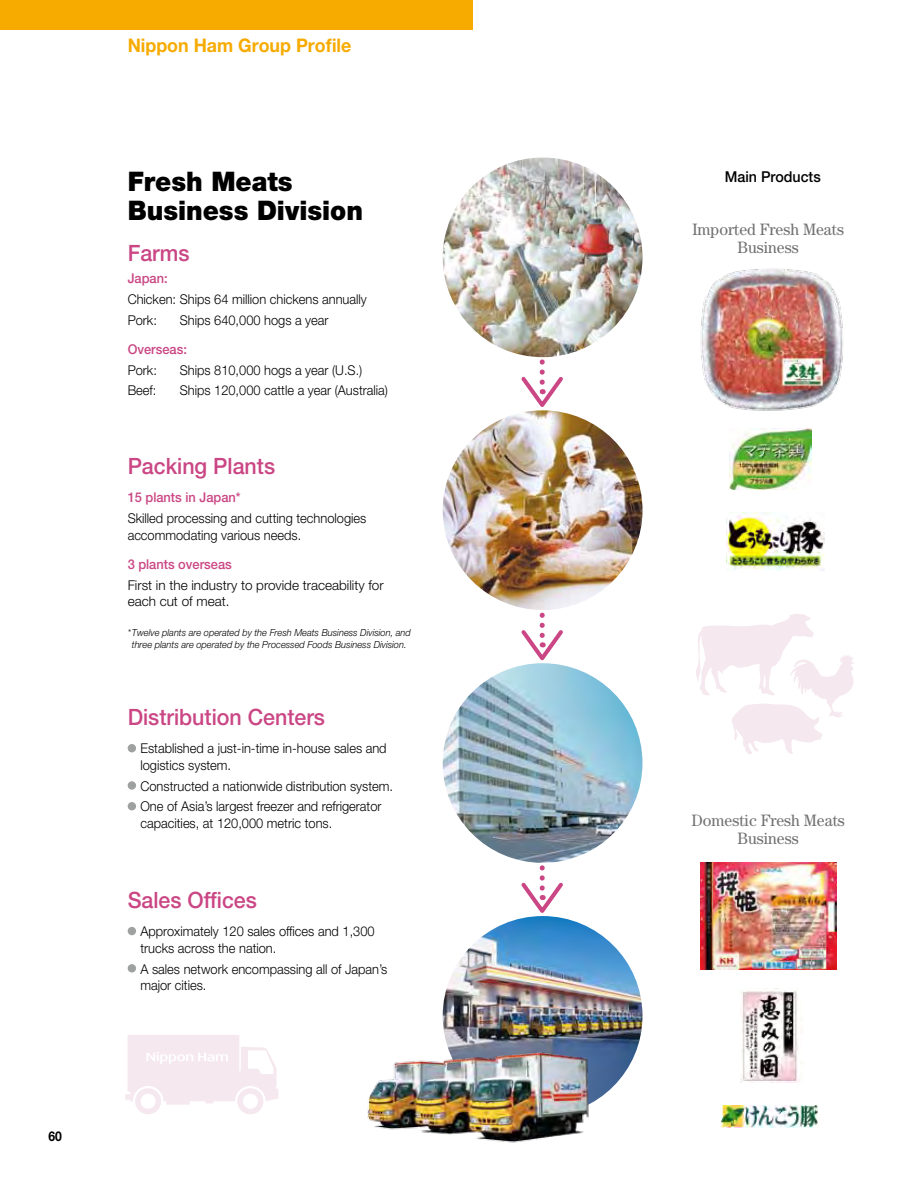
<style>
.page{position:relative;width:915px;height:1191px;background:#fff}
.page>*{position:absolute;margin:0;border:0;box-sizing:border-box;transform-origin:0 0}
.t1{font:900 27px/28.5px "Helvetica Neue LT Std";color:#000;scale:.95 1}
.t2{font:500 22.5px "Helvetica Neue LT Std";color:#ca4684;scale:.95 1}
.t3{font:700 18.75px "Helvetica Neue LT Std";color:#f7ab00;scale:.95 1}
.t4{font:16.5px/18px "Century Std";color:#727171;text-align:center;scale:.95 1}
.t5{font:500 15px "Helvetica Neue LT Std";color:#000;scale:.95 1}
.t6{font:300 13.5px/16.5px "Helvetica Neue LT Std";color:#000;scale:.95 1}
.t7{font:300 13.5px/16.5px "Helvetica Neue LT Std";color:#000}
.t8{font:500 13.5px "Helvetica Neue LT Std";color:#ca4684;scale:.95 1}
.t9{font:700 13.5px "Helvetica Neue LT Std";color:#000;scale:.9 1}
.t10{font:italic 300 9.75px/11.2px "Helvetica Neue LT Std";color:#000;text-align:center;scale:.95 1}
</style>
<div class="page">
<svg style="left:125px;top:1035px;width:153px;height:79px"></svg>
<svg style="left:696px;top:614px;width:158px;height:140px"></svg>
<svg style="left:521px;top:362px;width:42px;height:50px"></svg>
<svg style="left:521px;top:615px;width:42px;height:50px"></svg>
<svg style="left:521px;top:868px;width:42px;height:50px"></svg>
<img style="left:442px;top:410px;width:200px;height:200px;border-radius:100px">
<img style="left:442px;top:157px;width:200px;height:200px;border-radius:100px">
<img style="left:442px;top:916px;width:200px;height:199px;border-radius:100px">
<img style="left:367px;top:1044px;width:236px;height:99px">
<img style="left:442px;top:663px;width:200px;height:200px;border-radius:100px">
<div style="left:0;top:0;width:472px;height:30px;background:#f7ab00"></div>
<div style="left:128px;top:744px;width:8px;height:8px;background:#9fa0a0;border-radius:50%"></div>
<div style="left:128px;top:781px;width:8px;height:8px;background:#9fa0a0;border-radius:50%"></div>
<div style="left:128px;top:802px;width:8px;height:8px;background:#9fa0a0;border-radius:50%"></div>
<div style="left:128px;top:927px;width:8px;height:8px;background:#9fa0a0;border-radius:50%"></div>
<div style="left:128px;top:964px;width:8px;height:8px;background:#9fa0a0;border-radius:50%"></div>
<img style="left:726px;top:513px;width:98px;height:57px">
<img style="left:729px;top:429px;width:81px;height:61px">
<img style="left:701px;top:268px;width:142px;height:143px">
<img style="left:700px;top:862px;width:135px;height:107px">
<img style="left:721px;top:1105px;width:96px;height:22px">
<img style="left:740px;top:988px;width:59px;height:94px">
<p class="t9" style="left:49px;top:1127px;width:17px">60</p>
<h3 class="t3" style="left:128px;top:33px;width:237px">Nippon Ham Group Profile</h3>
<h1 class="t1" style="left:128px;top:167px;width:249px">Fresh Meats<br>Business Division</h1>
<h2 class="t2" style="left:128px;top:240px;width:67px">Farms</h2>
<p class="t8" style="left:128px;top:270px;width:44px">Japan:</p>
<p class="t6" style="left:128px;top:288px;width:253px;line-height:20.7px">Chicken: Ships 64 million chickens annually<br>Pork:</p>
<p class="t6" style="left:180px;top:311px;width:158px">Ships 640,000 hogs a year</p>
<p class="t8" style="left:128px;top:341px;width:64px">Overseas:</p>
<p class="t6" style="left:128px;top:361px;width:32px">Pork:</p>
<p class="t6" style="left:180px;top:361px;width:194px">Ships 810,000 hogs a year (U.S.)</p>
<p class="t6" style="left:128px;top:382px;width:32px">Beef:</p>
<p class="t6" style="left:180px;top:382px;width:221px">Ships 120,000 cattle a year (Australia)</p>
<h2 class="t2" style="left:128px;top:452px;width:157px">Packing Plants</h2>
<p class="t8" style="left:128px;top:489px;width:120px">15 plants in Japan*</p>
<p class="t6" style="left:128px;top:510px;width:253px">Skilled processing and cutting technologies accommodating various needs.</p>
<p class="t8" style="left:128px;top:556px;width:111px">3 plants overseas</p>
<p class="t7" style="left:128px;top:576px;width:257px">First in the industry to provide traceability for each cut of meat.</p>
<p class="t10" style="left:128px;top:627px;width:299px">*Twelve plants are operated by the Fresh Meats Business Division, and three plants are operated by the Processed Foods Business Division.</p>
<h2 class="t2" style="left:128px;top:703px;width:209px">Distribution Centers</h2>
<p class="t6" style="left:140px;top:740px;width:260px">Established a just-in-time in-house sales and logistics system.</p>
<p class="t6" style="left:140px;top:775px;width:267px;line-height:20.7px">Constructed a nationwide distribution system.<br>One of Asia’s largest freezer and refrigerator</p>
<p class="t6" style="left:140px;top:814px;width:203px">capacities, at 120,000 metric tons.</p>
<h2 class="t2" style="left:128px;top:886px;width:137px">Sales Offices</h2>
<p class="t6" style="left:140px;top:923px;width:248px">Approximately 120 sales offices and 1,300 trucks across the nation.</p>
<p class="t6" style="left:140px;top:960px;width:261px">A sales network encompassing all of Japan’s major cities.</p>
<p class="t5" style="left:724px;top:167px;width:102px">Main Products</p>
<p class="t4" style="left:692px;top:220px;width:161px">Imported Fresh Meats<br>Business</p>
<p class="t4" style="left:691px;top:811px;width:163px">Domestic Fresh Meats<br>Business</p>
</div>
